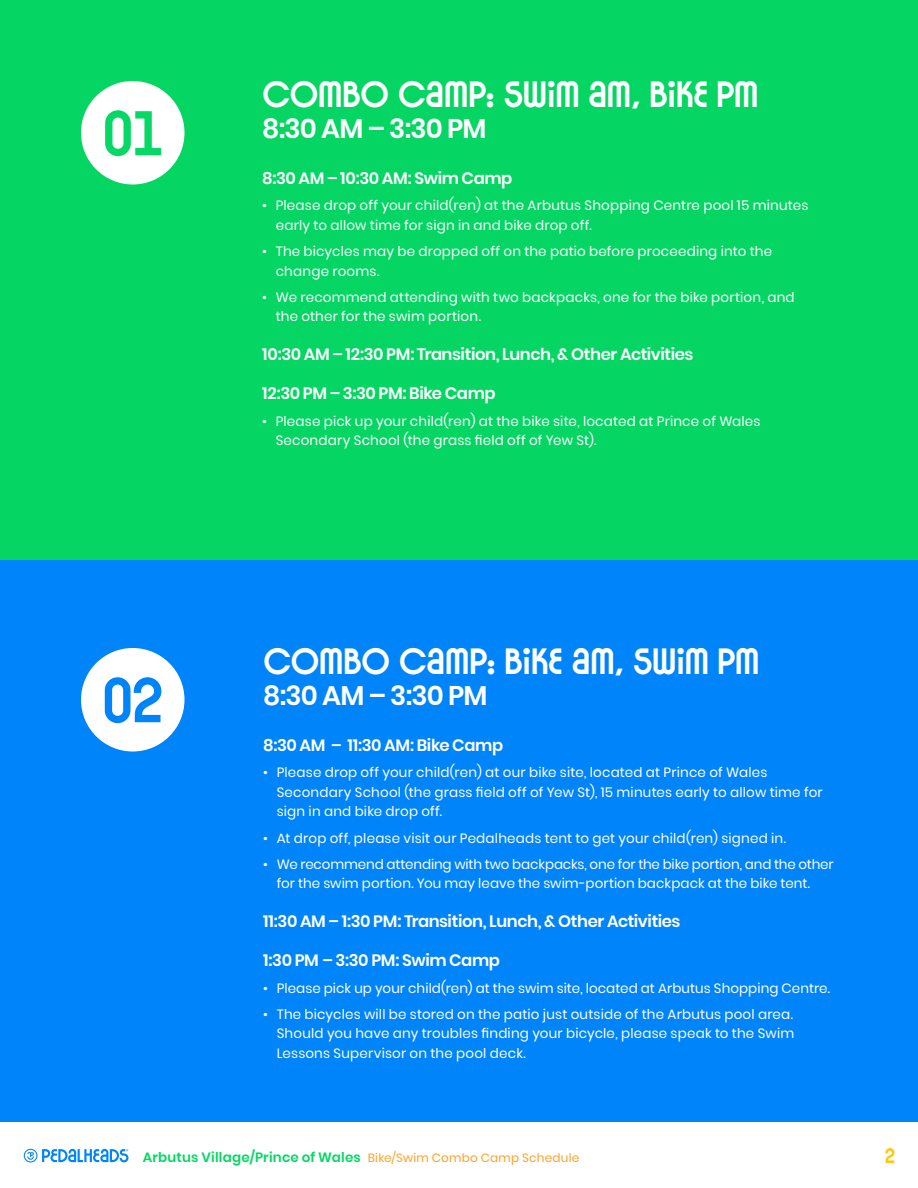
<style>
.page{position:relative;width:918px;height:1188px;background:#fff}
.page>*{position:absolute;margin:0;border:0;box-sizing:border-box;transform-origin:0 0}
.Heading{font:54.75px "Pedalheads Headline";color:#05d864}
.Heading-2{font:54.75px "Pedalheads Headline";color:#0084fa}
.Heading-3{font:31.5px "Pedalheads Headline";letter-spacing:-.015em;color:#fff}
.Time{font:600 27px "Poppins";letter-spacing:-.035em;color:#fff}
.t1{font:18px "Pedalheads Headline";color:#ffc708}
.SUB_heading{font:600 16.5px "Poppins";letter-spacing:-.025em;color:#fff}
.t2{font:13.5px/19.5px "Poppins";letter-spacing:.015em;color:#fff}
.t3{font:13.5px/19.5px "Poppins";letter-spacing:-.01em;color:#fff}
.t4{font:600 13.5px "Poppins";letter-spacing:.015em;color:#05d864}
.s1{font-weight:400;font-size:12px;color:#ffa121}
</style>
<div class="page">
<svg style="left:24px;top:1149px;width:105px;height:13px"></svg>
<div style="left:0;top:0;width:918px;height:562px;background:#05d663"></div>
<div style="left:0;top:561px;width:918px;height:561px;background:#0084fa"></div>
<div style="left:81px;top:81px;width:103px;height:103px;background:#fff;border-radius:50%"></div>
<div style="left:81px;top:648px;width:103px;height:104px;background:#fff;border-radius:50%"></div>
<p class="Heading" style="left:102px;top:99px;width:64px">01</p>
<p class="Heading-2" style="left:102px;top:666px;width:64px">02</p>
<p class="Heading-3" style="left:262px;top:75px;width:498px">COMBO CAMP: SWIM AM, BIKE PM</p>
<p class="Time" style="left:262px;top:113px;width:226px">8:30 AM – 3:30 PM</p>
<p class="SUB_heading" style="left:262px;top:169px;width:251px">8:30 AM – 10:30 AM: Swim Camp</p>
<p class="t2" style="left:276px;top:196px;width:534px;text-indent:-14px">• Please drop off your child(ren) at the Arbutus Shopping Centre pool 15 minutes early to allow time for sign in and bike drop off.</p>
<p class="t2" style="left:276px;top:242px;width:498px;text-indent:-14px">• The bicycles may be dropped off on the patio before proceeding into the change rooms.</p>
<p class="t2" style="left:276px;top:287px;width:520px;text-indent:-14px">• We recommend attending with two backpacks, one for the bike portion, and the other for the swim portion.</p>
<p class="SUB_heading" style="left:262px;top:345px;width:433px">10:30 AM – 12:30 PM: Transition, Lunch, &amp; Other Activities</p>
<p class="SUB_heading" style="left:262px;top:384px;width:235px">12:30 PM – 3:30 PM: Bike Camp</p>
<p class="t2" style="left:276px;top:411px;width:486px;text-indent:-14px">• Please pick up your child(ren) at the bike site, located at Prince of Wales<br>Secondary School (the grass field off of Yew St).</p>
<p class="Heading-3" style="left:263px;top:642px;width:498px">COMBO CAMP: BIKE AM, SWIM PM</p>
<p class="Time" style="left:263px;top:680px;width:226px">8:30 AM – 3:30 PM</p>
<p class="SUB_heading" style="left:263px;top:736px;width:242px">8:30 AM – 11:30 AM: Bike Camp</p>
<p class="t2" style="left:277px;top:763px;width:547px;text-indent:-14px">• Please drop off your child(ren) at our bike site, located at Prince of Wales<br>Secondary School (the grass field off of Yew St), 15 minutes early to allow time for sign in and bike drop off.</p>
<p class="t2" style="left:263px;top:828px;width:524px">• At drop off, please visit our Pedalheads tent to get your child(ren) signed in.</p>
<p class="t3" style="left:277px;top:854px;width:558px;text-indent:-14px">• We recommend attending with two backpacks, one for the bike portion, and the other for the swim portion. You may leave the swim-portion backpack at the bike tent.</p>
<p class="SUB_heading" style="left:263px;top:912px;width:419px">11:30 AM – 1:30 PM: Transition, Lunch, &amp; Other Activities</p>
<p class="SUB_heading" style="left:263px;top:951px;width:238px">1:30 PM – 3:30 PM: Swim Camp</p>
<p class="t2" style="left:263px;top:978px;width:568px">• Please pick up your child(ren) at the swim site, located at Arbutus Shopping Centre.</p>
<p class="t2" style="left:277px;top:1004px;width:519px;text-align:justify;text-indent:-14px">• The bicycles will be stored on the patio just outside of the Arbutus pool area.<br>Should you have any troubles finding your bicycle, please speak to the Swim Lessons Supervisor on the pool deck.</p>
<p class="t4" style="left:143px;top:1150px;width:438px">Arbutus Village/Prince of Wales <span class="s1">Bike/Swim Combo Camp Schedule</span></p>
<h3 class="t1" style="left:884px;top:1144px;width:13px">2</h3>
</div>
